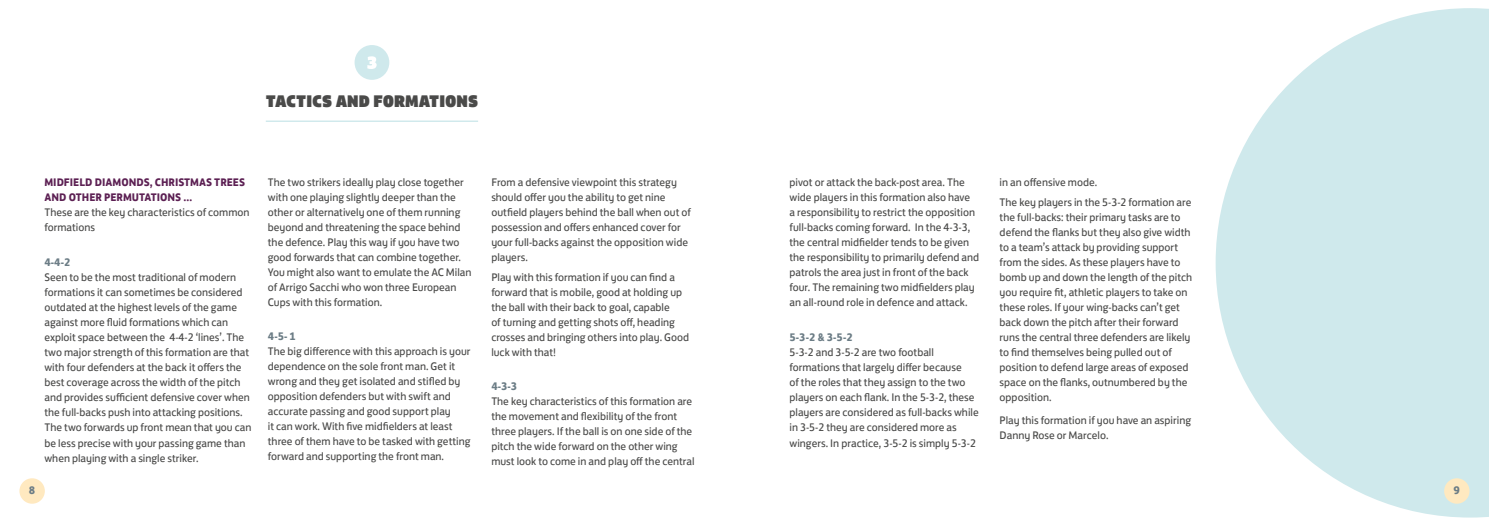
<style>
.page{position:relative;width:1489px;height:525px;background:#fff}
.page>*{position:absolute;margin:0;border:0;box-sizing:border-box;transform-origin:0 0}
.t1{font:17.25px "FS Jack Poster";color:#4a4a49}
.t2{font:11.25px/15px "FS Jack";color:#4a4a49}
.t3{font:700 11.25px/15px "FS Jack";color:#5c2053}
.t4{font:700 11.25px "FS Jack";color:#6b7c85}
</style>
<div class="page">
<div style="left:354px;top:45px;width:35px;height:35px;background:#cfe9ec;border-radius:50%"></div>
<hr style="left:266px;top:120px;width:212px;height:2px;background:#cfe9ec">
<svg style="left:367px;top:56px;width:9px;height:13px"></svg>
<svg style="left:1215px;top:8px;width:273px;height:509px;fill:#cfe9ec"></svg>
<div style="left:1443px;top:478px;width:26px;height:25px;background:#ffe9c0;border-radius:50%"></div>
<div style="left:19px;top:478px;width:26px;height:25px;background:#ffe9c0;border-radius:50%"></div>
<h1 class="t1" style="left:266px;top:86px;width:214px">TACTICS AND FORMATIONS</h1>
<p class="t3" style="left:44px;top:174px;width:202px">MIDFIELD DIAMONDS, CHRISTMAS TREES<br>AND OTHER PERMUTATIONS …</p>
<p class="t2" style="left:44px;top:204px;width:207px">These are the key characteristics of common formations</p>
<p class="t4" style="left:44px;top:253px;width:28px">4-4-2</p>
<p class="t2" style="left:44px;top:269px;width:208px">Seen to be the most traditional of modern formations it can sometimes be considered outdated at the highest levels of the game against more fluid formations which can exploit space between the 4-4-2 ‘lines’. The two major strength of this formation are that with four defenders at the back it offers the best coverage across the width of the pitch and provides sufficient defensive cover when the full-backs push into attacking positions.<br>The two forwards up front mean that you can be less precise with your passing game than when playing with a single striker.</p>
<p class="t2" style="left:268px;top:174px;width:205px">The two strikers ideally play close together with one playing slightly deeper than the other or alternatively one of them running beyond and threatening the space behind the defence. Play this way if you have two good forwards that can combine together.<br>You might also want to emulate the AC Milan of Arrigo Sacchi who won three European Cups with this formation.</p>
<p class="t4" style="left:268px;top:326px;width:30px">4-5- 1</p>
<p class="t2" style="left:268px;top:342px;width:204px">The big difference with this approach is your dependence on the sole front man. Get it wrong and they get isolated and stifled by opposition defenders but with swift and accurate passing and good support play<br>it can work. With five midfielders at least three of them have to be tasked with getting forward and supporting the front man.</p>
<p class="t2" style="left:491px;top:174px;width:201px">From a defensive viewpoint this strategy should offer you the ability to get nine outfield players behind the ball when out of possession and offers enhanced cover for your full-backs against the opposition wide players.</p>
<p class="t2" style="left:491px;top:269px;width:199px">Play with this formation if you can find a forward that is mobile, good at holding up the ball with their back to goal, capable<br>of turning and getting shots off, heading crosses and bringing others into play. Good luck with that!</p>
<p class="t4" style="left:491px;top:376px;width:28px">4-3-3</p>
<p class="t2" style="left:491px;top:392px;width:205px">The key characteristics of this formation are the movement and flexibility of the front three players. If the ball is on one side of the pitch the wide forward on the other wing must look to come in and play off the central</p>
<p class="t2" style="left:789px;top:174px;width:191px">pivot or attack the back-post area. The wide players in this formation also have<br>a responsibility to restrict the opposition full-backs coming forward. In the 4-3-3, the central midfielder tends to be given the responsibility to primarily defend and patrols the area just in front of the back four. The remaining two midfielders play an all-round role in defence and attack.</p>
<p class="t4" style="left:789px;top:328px;width:65px">5-3-2 &amp; 3-5-2</p>
<p class="t2" style="left:789px;top:344px;width:191px">5-3-2 and 3-5-2 are two football formations that largely differ because<br>of the roles that they assign to the two players on each flank. In the 5-3-2, these players are considered as full-backs while in 3-5-2 they are considered more as wingers. In practice, 3-5-2 is simply 5-3-2</p>
<p class="t2" style="left:999px;top:171px;width:193px;line-height:20.1px">in an offensive mode.<br>The key players in the 5-3-2 formation are</p>
<p class="t2" style="left:999px;top:209px;width:194px">the full-backs: their primary tasks are to defend the flanks but they also give width to a team’s attack by providing support from the sides. As these players have to bomb up and down the length of the pitch you require fit, athletic players to take on these roles. If your wing-backs can’t get back down the pitch after their forward runs the central three defenders are likely to find themselves being pulled out of position to defend large areas of exposed space on the flanks, outnumbered by the opposition.</p>
<p class="t2" style="left:999px;top:411px;width:193px">Play this formation if you have an aspiring<br>Danny Rose or Marcelo.</p>
<p class="t4" style="left:29px;top:480px;width:8px">8</p>
<p class="t4" style="left:1453px;top:480px;width:8px">9</p>
</div>
